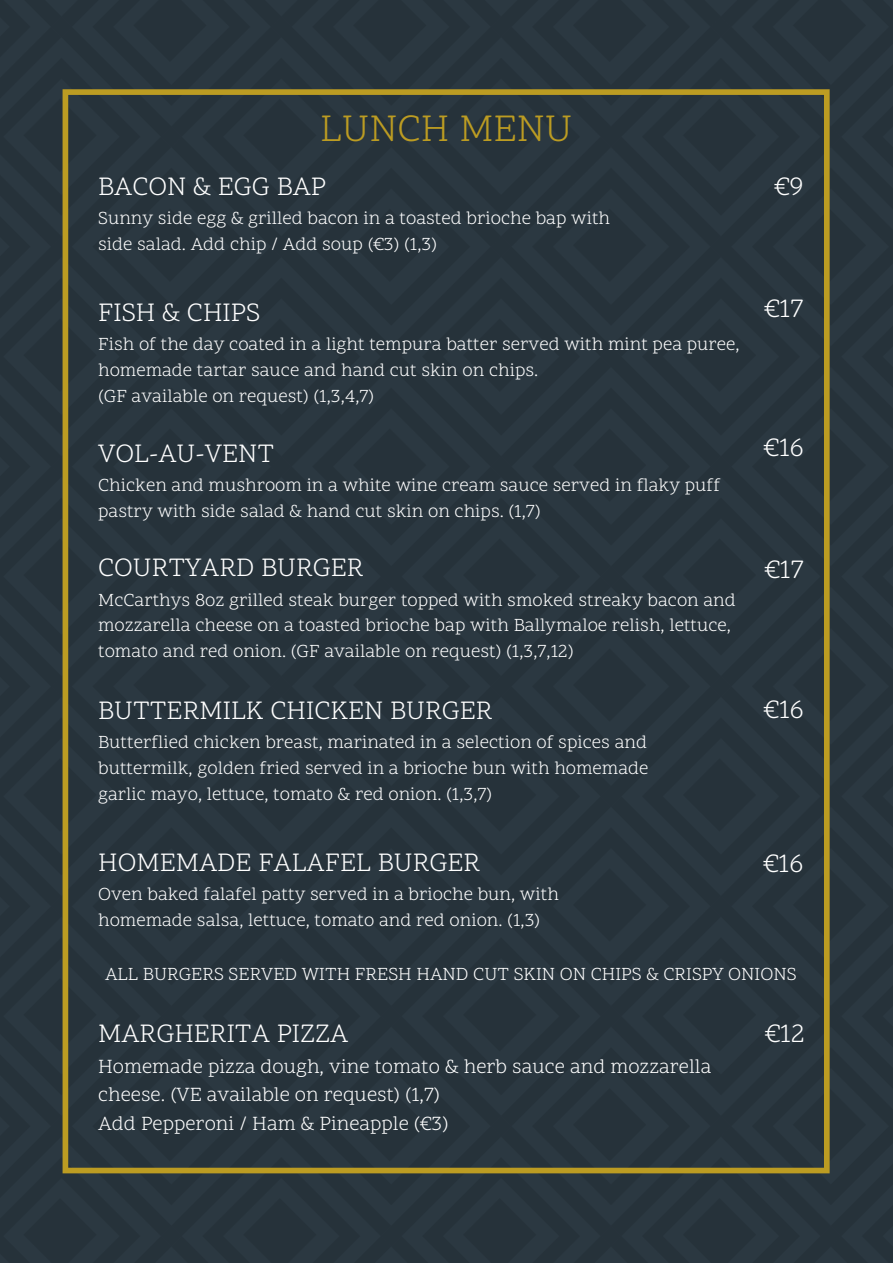
<style>
.page{position:relative;width:893px;height:1264px;background:#fff}
.page>*{position:absolute;margin:0;border:0;box-sizing:border-box;transform-origin:0 0}
.t1{font:39.45px "Scope One";color:#bc9c22}
.t2{font:27px "Scope One";color:#fff}
.t3{font:20.4px/28px "Scope One";color:#fff}
.t4{font:18.75px/25.8px "Scope One";color:#fff}
</style>
<div class="page">
<div style="left:0;top:0;width:892px;height:1262px;background:#26323a"></div>
<div style="left:63px;top:89px;width:766px;height:1084px;background:#27333a"></div>
<h1 class="t1" style="left:320px;top:104px;width:254px">LUNCH MENU</h1>
<h2 class="t2" style="left:98px;top:170px;width:229px">BACON &amp; EGG BAP</h2>
<p class="t4" style="left:98px;top:207px;width:513px">Sunny side egg &amp; grilled bacon in a toasted brioche bap with side salad. Add chip / Add soup (€3) (1,3)</p>
<h2 class="t2" style="left:98px;top:296px;width:164px">FISH &amp; CHIPS</h2>
<p class="t4" style="left:98px;top:333px;width:643px">Fish of the day coated in a light tempura batter served with mint pea puree, homemade tartar sauce and hand cut skin on chips.<br>(GF available on request) (1,3,4,7)</p>
<h2 class="t2" style="left:98px;top:436px;width:177px">VOL-AU-VENT</h2>
<p class="t4" style="left:98px;top:473px;width:623px">Chicken and mushroom in a white wine cream sauce served in flaky puff pastry with side salad &amp; hand cut skin on chips. (1,7)</p>
<h2 class="t2" style="left:98px;top:551px;width:267px">COURTYARD BURGER</h2>
<p class="t4" style="left:98px;top:588px;width:639px">McCarthys 8oz grilled steak burger topped with smoked streaky bacon and mozzarella cheese on a toasted brioche bap with Ballymaloe relish, lettuce, tomato and red onion. (GF available on request) (1,3,7,12)</p>
<h2 class="t2" style="left:98px;top:694px;width:396px">BUTTERMILK CHICKEN BURGER</h2>
<p class="t4" style="left:98px;top:731px;width:551px;text-align:justify">Butterflied chicken breast, marinated in a selection of spices and buttermilk, golden fried served in a brioche bun with homemade garlic mayo, lettuce, tomato &amp; red onion. (1,3,7)</p>
<h2 class="t2" style="left:774px;top:170px;width:31px">€9</h2>
<h2 class="t2" style="left:764px;top:291px;width:41px">€17</h2>
<h2 class="t2" style="left:763px;top:431px;width:41px">€16</h2>
<h2 class="t2" style="left:764px;top:553px;width:41px">€17</h2>
<h2 class="t2" style="left:763px;top:692px;width:41px">€16</h2>
<h2 class="t2" style="left:98px;top:845px;width:383px">HOMEMADE FALAFEL BURGER</h2>
<p class="t4" style="left:98px;top:882px;width:462px">Oven baked falafel patty served in a brioche bun, with homemade salsa, lettuce, tomato and red onion. (1,3)</p>
<p class="t4" style="left:105px;top:962px;width:693px">ALL BURGERS SERVED WITH FRESH HAND CUT SKIN ON CHIPS &amp; CRISPY ONIONS</p>
<h2 class="t2" style="left:763px;top:846px;width:41px">€16</h2>
<h2 class="t2" style="left:98px;top:1016px;width:252px">MARGHERITA PIZZA</h2>
<p class="t3" style="left:98px;top:1054px;width:614px">Homemade pizza dough, vine tomato &amp; herb sauce and mozzarella cheese. (VE available on request) (1,7)<br>Add Pepperoni / Ham &amp; Pineapple (€3)</p>
<h2 class="t2" style="left:765px;top:1016px;width:41px">€12</h2>
</div>
